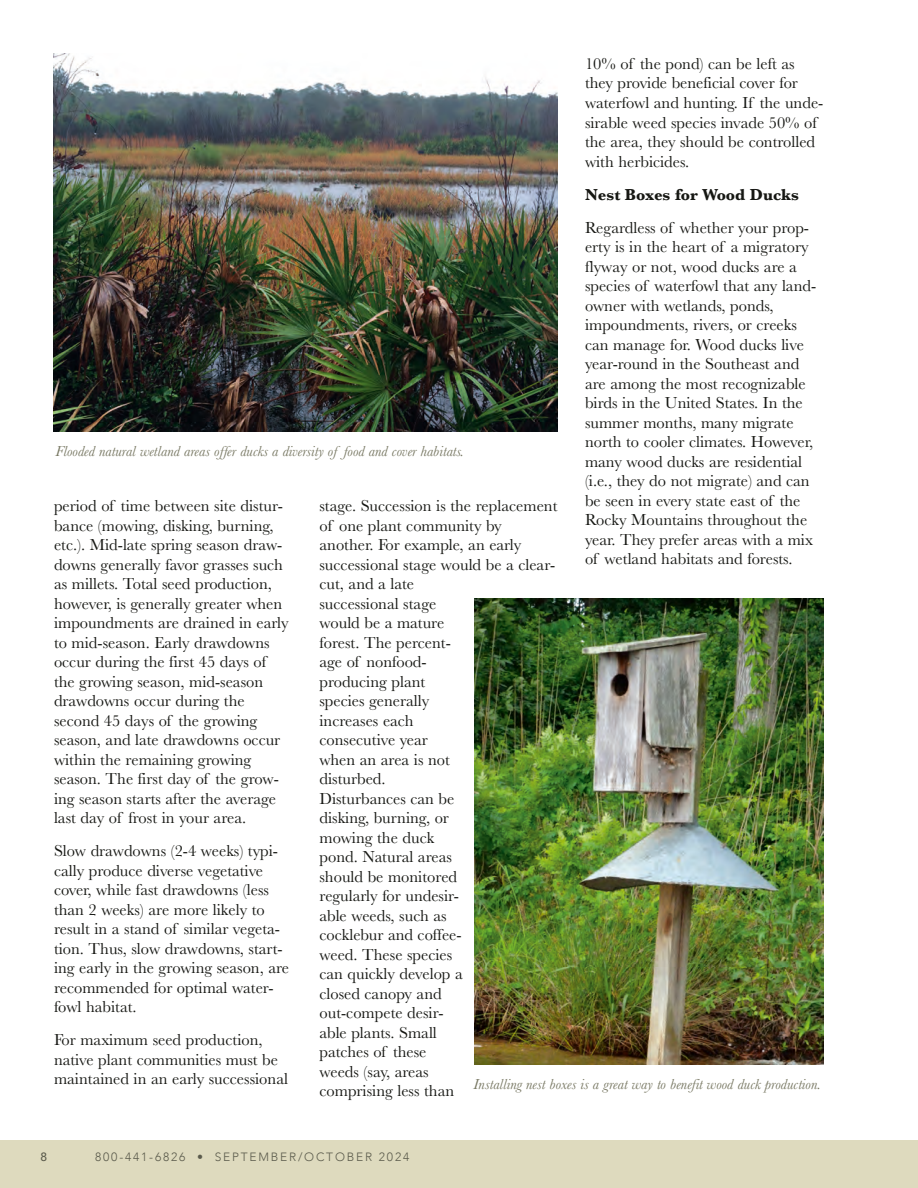
<style>
.page{position:relative;width:918px;height:1188px;background:#fff}
.page>*{position:absolute;margin:0;border:0;box-sizing:border-box;transform-origin:0 0}
.t1{font:16.5px/19.5px "Baskerville";color:#161713}
.t2{font:700 16.5px "Baskerville";color:#161713}
.t3{font:italic 15px "Baskerville";color:#787863}
.t4{font:300 12px "Avenir";letter-spacing:.15em;color:#5b5b4c}
.t5{font:500 12px "Avenir";color:#5b5b4c}
</style>
<div class="page">
<div style="left:0;top:1140px;width:918px;height:48px;background:#dedabe"></div>
<img style="left:474px;top:598px;width:350px;height:466px">
<img style="left:54px;top:54px;width:504px;height:378px">
<p class="t1" style="left:585px;top:54px;width:240px">10% of the pond) can be left as they provide beneficial cover for waterfowl and hunting. If the unde&shy;sirable weed species invade 50% of the area, they should be controlled with herbicides.</p>
<p class="t2" style="left:585px;top:183px;width:216px">Nest Boxes for Wood Ducks</p>
<p class="t1" style="left:585px;top:218px;width:233px">Regardless of whether your prop&shy;erty is in the heart of a migratory flyway or not, wood ducks are a species of waterfowl that any land&shy;owner with wetlands, ponds, impoundments, rivers, or creeks can manage for. Wood ducks live year-round in the Southeast and are among the most recognizable birds in the United States. In the summer months, many migrate north to cooler climates. However, many wood ducks are residential (i.e., they do not migrate) and can be seen in every state east of the<br>Rocky Mountains throughout the year. They prefer areas with a mix of wetland habitats and forests.</p>
<p class="t3" style="left:55px;top:441px;width:410px">Flooded natural wetland areas offer ducks a diversity of food and cover habitats.</p>
<p class="t1" style="left:54px;top:496px;width:236px">period of time between site distur&shy;bance (mowing, disking, burning, etc.). Mid-late spring season draw&shy;downs generally favor grasses such as millets. Total seed production, however, is generally greater when impoundments are drained in early to mid-season. Early drawdowns occur during the first 45 days of the growing season, mid-season drawdowns occur during the second 45 days of the growing season, and late drawdowns occur within the remaining growing season. The first day of the grow&shy;ing season starts after the average last day of frost in your area.</p>
<p class="t1" style="left:54px;top:841px;width:237px">Slow drawdowns (2-4 weeks) typi&shy;cally produce diverse vegetative cover, while fast drawdowns (less than 2 weeks) are more likely to result in a stand of similar vegeta&shy;tion. Thus, slow drawdowns, start&shy;ing early in the growing season, are recommended for optimal water&shy;fowl habitat.</p>
<p class="t1" style="left:54px;top:1030px;width:236px">For maximum seed production, native plant communities must be maintained in an early successional</p>
<p class="t1" style="left:320px;top:496px;width:240px">stage. Succession is the replacement of one plant community by another. For example, an early successional stage would be a clear&shy;cut, and a late<br>successional stage<br>would be a mature<br>forest. The percent-<br>age of nonfood-<br>producing plant<br>species generally<br>increases each<br>consecutive year<br>when an area is not<br>disturbed.<br>Disturbances can be<br>disking, burning, or<br>mowing the duck<br>pond. Natural areas<br>should be monitored<br>regularly for undesir-<br>able weeds, such as<br>cocklebur and coffee-<br>weed. These species<br>can quickly develop a<br>closed canopy and<br>out-compete desir-<br>able plants. Small<br>patches of these<br>weeds (say, areas<br>comprising less than</p>
<p class="t3" style="left:473px;top:1074px;width:349px">Installing nest boxes is a great way to benefit wood duck production.</p>
<p class="t5" style="left:40px;top:1146px;width:8px">8</p>
<p class="t4" style="left:95px;top:1150px;width:316px">800-441-6826 • SEPTEMBER/OCTOBER 2024</p>
</div>
